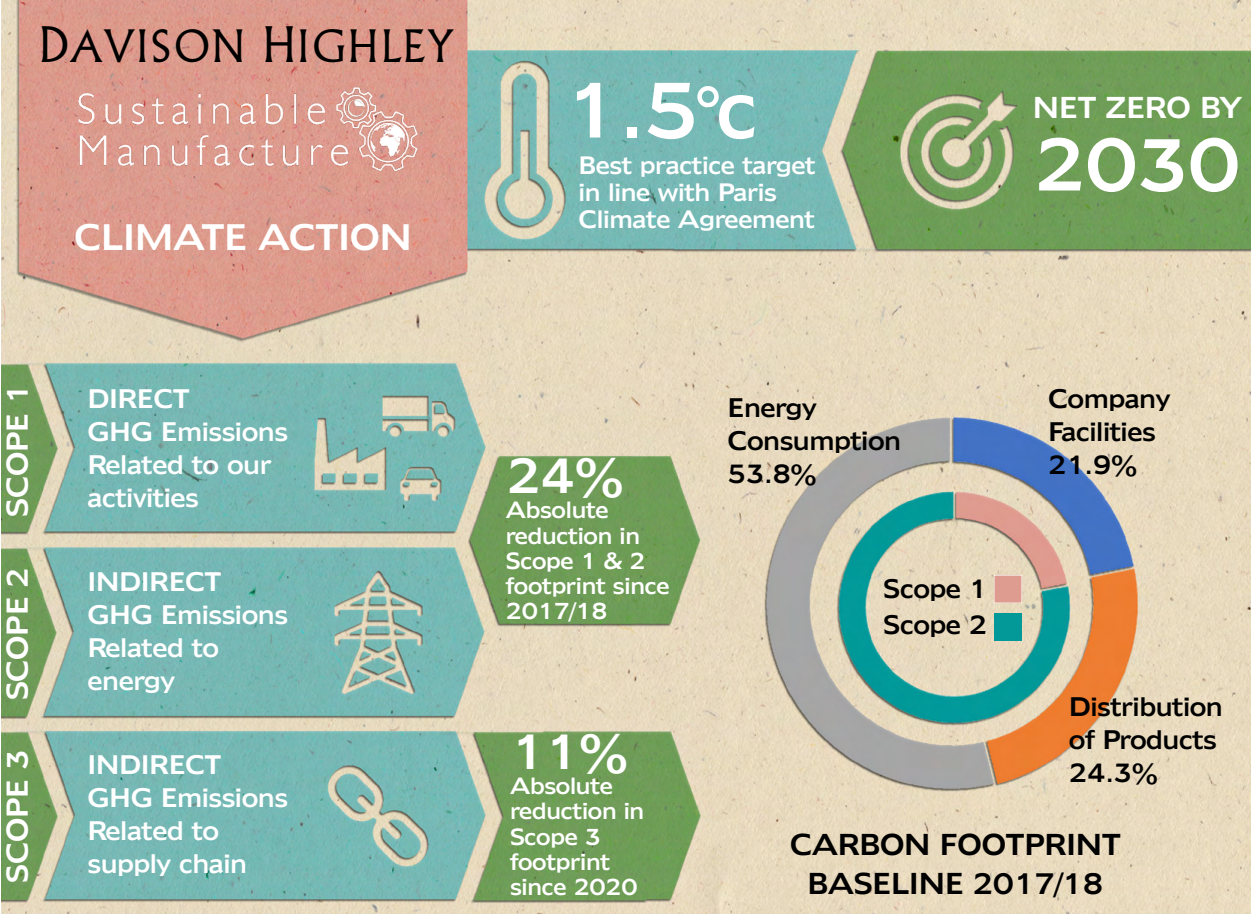
<style>
.page{position:relative;width:1251px;height:914px;background:#fff}
.page>*{position:absolute;margin:0;border:0;box-sizing:border-box;transform-origin:0 0}
.t1{font:72px "Humanist 970 BT Roman C";color:#fff}
.t2{font:67.5px "Humanist 970 BT Roman C";color:#fff}
.t3{font:45px "Humanist 970 BT Roman C";color:#fff}
.t4{font:300 43.05px "Flareserif 821 BT";letter-spacing:.05em;color:#000}
.t5{font:33px "Humanist 970 BT Roman C";letter-spacing:-.075em;color:#fff}
.t6{font:27px/39px "Humanist 970 BT Roman C";letter-spacing:-.075em;color:#000;text-align:center}
.t7{font:27px "Humanist 970 BT Roman C";letter-spacing:-.075em;color:#fff}
.t8{font:24px/33px "Humanist 970 BT Roman C";letter-spacing:-.075em;color:#fff}
.t9{font:24px/33px "Humanist 970 BT Roman C";letter-spacing:-.075em;color:#000}
.t10{font:22.5px/27px "Humanist 970 BT Roman C";letter-spacing:-.075em;color:#fff}
.t11{font:21px/25.2px "Humanist 970 BT Roman C";letter-spacing:-.075em;color:#fff}
.s1{font-size:47.25px}
</style>
<div class="page">
<img style="left:1px;top:0;width:1250px;height:913px">
<img style="left:62px;top:81px;width:365px;height:101px">
<svg style="left:994px;top:575px;width:27px;height:27px"></svg>
<svg style="left:994px;top:613px;width:27px;height:27px"></svg>
<h3 class="t4" style="left:39px;top:19px;width:415px"><span class="s1">D</span>AVISON <span class="s1">H</span>I HLEY</h3>
<h3 class="t4" style="left:312px;top:19px;width:35px">G</h3>
<h3 class="t5" style="left:73px;top:215px;width:341px">CLIMATE ACTION</h3>
<h1 class="t1" style="left:562px;top:61px;width:199px">1.5°c</h1>
<p class="t10" style="left:578px;top:151px;width:240px">Best practice target in line with Paris<br>Climate Agreement</p>
<p class="t7" style="left:1032px;top:90px;width:212px">NET ZERO BY</p>
<h2 class="t2" style="left:1032px;top:118px;width:212px">2030</h2>
<p class="t7" style="left:-1px;top:517px;width:137px;rotate:-90deg">SCOPE 1</p>
<p class="t7" style="left:-1px;top:701px;width:137px;rotate:-90deg">SCOPE 2</p>
<p class="t7" style="left:-1px;top:884px;width:137px;rotate:-90deg">SCOPE 3</p>
<p class="t8" style="left:87px;top:381px;width:203px">DIRECT<br>GHG Emissions<br>Related to our activities</p>
<p class="t9" style="left:1047px;top:381px;width:125px">Company<br>Facilities<br>21.9%</p>
<p class="t9" style="left:727px;top:391px;width:176px">Energy<br>Consumption<br>53.8%</p>
<h3 class="t3" style="left:505px;top:445px;width:121px">24%</h3>
<p class="t11" style="left:505px;top:497px;width:167px">Absolute reduction in<br>Scope 1 &amp; 2 footprint since<br>2017/18</p>
<p class="t8" style="left:87px;top:565px;width:203px">INDIRECT<br>GHG Emissions<br>Related to energy</p>
<p class="t9" style="left:882px;top:570px;width:107px;line-height:36px">Scope 1<br>Scope 2</p>
<p class="t8" style="left:87px;top:747px;width:203px">INDIRECT<br>GHG Emissions<br>Related to supply chain</p>
<h3 class="t3" style="left:509px;top:720px;width:121px">11%</h3>
<p class="t11" style="left:509px;top:773px;width:137px">Absolute reduction in<br>Scope 3 footprint since 2020</p>
<p class="t9" style="left:1068px;top:689px;width:157px">Distribution of Products<br>24.3%</p>
<p class="t6" style="left:789px;top:825px;width:334px">CARBON FOOTPRINT<br>BASELINE 2017/18</p>
</div>
